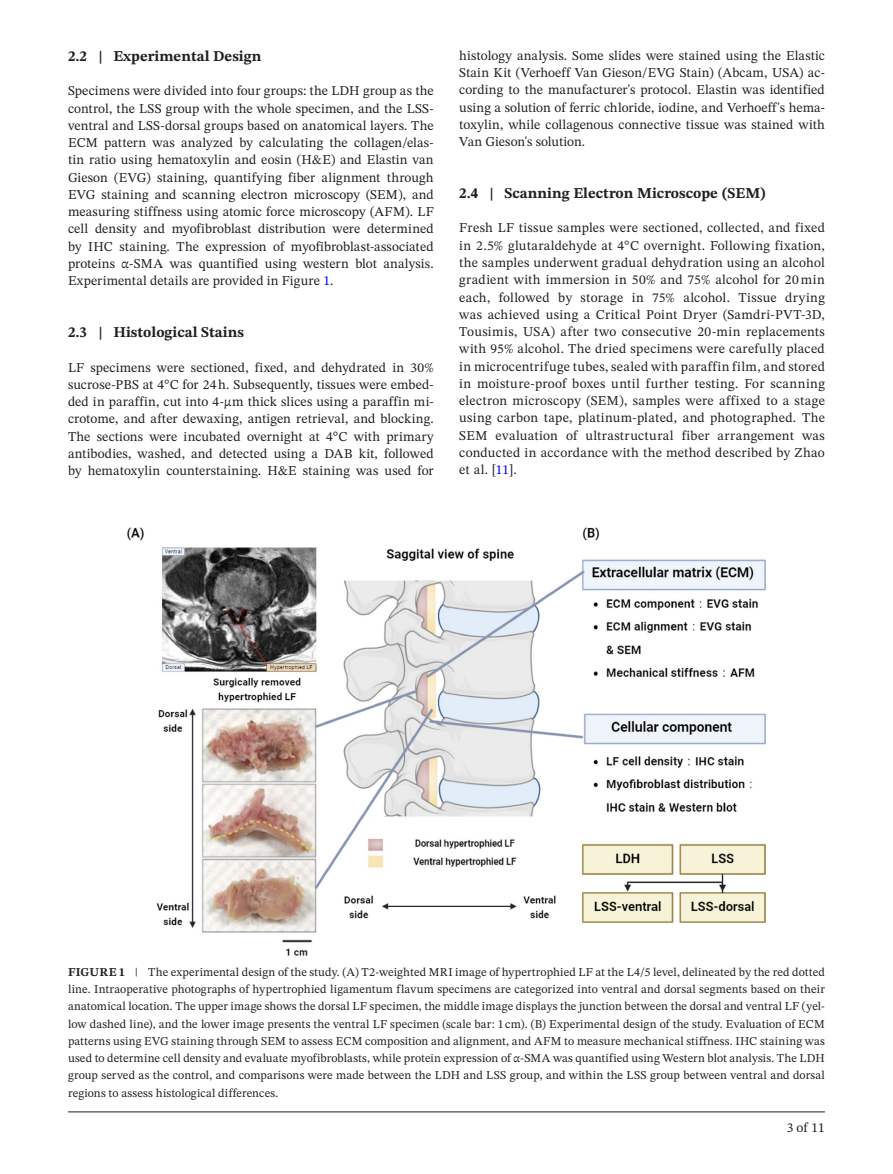
<style>
.page{position:relative;width:893px;height:1174px;background:#fff}
.page>*{position:absolute;margin:0;border:0;box-sizing:border-box;transform-origin:0 0}
.t1{font:700 15px "STIX Two Text";color:#231f20}
.t2{font:13.5px/17.2px "STIX Two Text";letter-spacing:.01em;color:#231f20;text-align:justify}
.t3{font:12px/17.2px "STIX Two Text";letter-spacing:.015em;color:#231f20;text-align:justify}
.s1{color:#00f}
.s2{font-weight:700}
</style>
<div class="page">
<hr style="left:68px;top:1111px;width:757px;height:1px;background:#231f20">
<img style="left:128px;top:527px;width:637px;height:429px">
<p class="t1" style="left:68px;top:45px;width:195px">2.2 | Experimental Design</p>
<p class="t2" style="left:68px;top:82px;width:367px">Specimens were divided into four groups: the LDH group as the control, the LSS group with the whole specimen, and the LSS&shy;ventral and LSS-dorsal groups based on anatomical layers. The ECM pattern was analyzed by calculating the collagen/elas&shy;tin ratio using hematoxylin and eosin (H&amp;E) and Elastin van Gieson (EVG) staining, quantifying fiber alignment through EVG staining and scanning electron microscopy (SEM), and measuring stiffness using atomic force microscopy (AFM). LF cell density and myofibroblast distribution were determined by IHC staining. The expression of myofibroblast-associated proteins α-SMA was quantified using western blot analysis.<br>Experimental details are provided in Figure <span class="s1">1</span>.</p>
<p class="t1" style="left:68px;top:321px;width:178px">2.3 | Histological Stains</p>
<p class="t2" style="left:68px;top:358px;width:367px">LF specimens were sectioned, fixed, and dehydrated in 30% sucrose-PBS at 4°C for 24h. Subsequently, tissues were embed&shy;ded in paraffin, cut into 4-μm thick slices using a paraffin mi&shy;crotome, and after dewaxing, antigen retrieval, and blocking.<br>The sections were incubated overnight at 4°C with primary antibodies, washed, and detected using a DAB kit, followed by hematoxylin counterstaining. H&amp;E staining was used for</p>
<p class="t2" style="left:459px;top:47px;width:367px">histology analysis. Some slides were stained using the Elastic Stain Kit (Verhoeff Van Gieson/EVG Stain) (Abcam, USA) ac&shy;cording to the manufacturer's protocol. Elastin was identified using a solution of ferric chloride, iodine, and Verhoeff's hema&shy;toxylin, while collagenous connective tissue was stained with Van Gieson's solution.</p>
<p class="t1" style="left:459px;top:182px;width:309px">2.4 | Scanning Electron Microscope (SEM)</p>
<p class="t2" style="left:459px;top:219px;width:367px">Fresh LF tissue samples were sectioned, collected, and fixed in 2.5% glutaraldehyde at 4°C overnight. Following fixation, the samples underwent gradual dehydration using an alcohol gradient with immersion in 50% and 75% alcohol for 20 min each, followed by storage in 75% alcohol. Tissue drying was achieved using a Critical Point Dryer (Samdri-PVT-3D, Tousimis, USA) after two consecutive 20-min replacements with 95% alcohol. The dried specimens were carefully placed in microcentrifuge tubes, sealed with paraffin film, and stored in moisture-proof boxes until further testing. For scanning electron microscopy (SEM), samples were affixed to a stage using carbon tape, platinum-plated, and photographed. The SEM evaluation of ultrastructural fiber arrangement was conducted in accordance with the method described by Zhao et al. [<span class="s1">11</span>].</p>
<p class="t3" style="left:68px;top:963px;width:758px"><span class="s2">FIGURE 1</span> | The experimental design of the study. (A) T2-weighted MRI image of hypertrophied LF at the L4/5 level, delineated by the red dotted line. Intraoperative photographs of hypertrophied ligamentum flavum specimens are categorized into ventral and dorsal segments based on their anatomical location. The upper image shows the dorsal LF specimen, the middle image displays the junction between the dorsal and ventral LF (yel&shy;low dashed line), and the lower image presents the ventral LF specimen (scale bar: 1cm). (B) Experimental design of the study. Evaluation of ECM patterns using EVG staining through SEM to assess ECM composition and alignment, and AFM to measure mechanical stiffness. IHC staining was used to determine cell density and evaluate myofibroblasts, while protein expression of α-SMA was quantified using Western blot analysis. The LDH group served as the control, and comparisons were made between the LDH and LSS group, and within the LSS group between ventral and dorsal regions to assess histological differences.</p>
<p class="t2" style="left:787px;top:1119px;width:40px">3 of 11</p>
</div>
